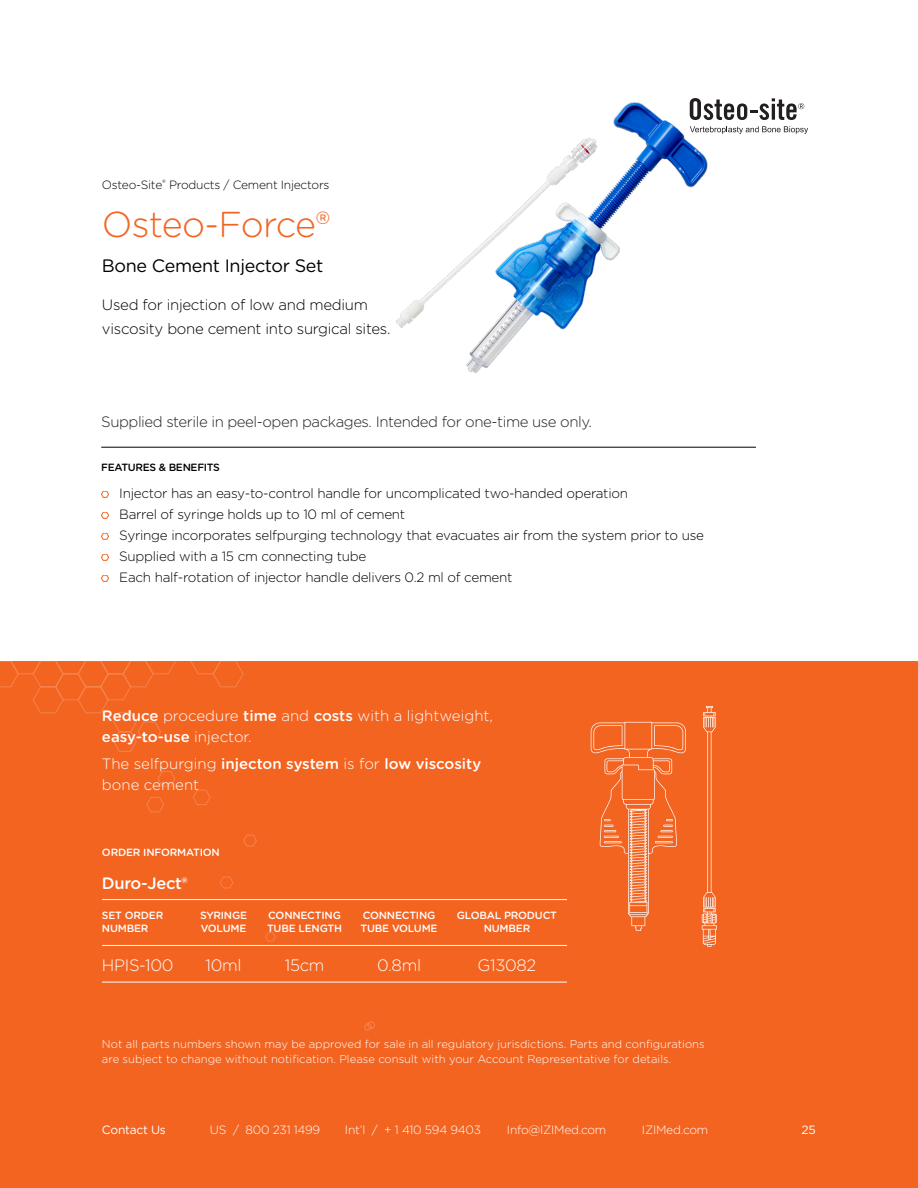
<style>
.page{position:relative;width:918px;height:1188px;background:#fff}
.page>*{position:absolute;margin:0;border:0;box-sizing:border-box;transform-origin:0 0}
.t1{font:300 36px "Gotham Rounded";letter-spacing:-.03em;color:#f36421}
.t2{font:18px "Gotham Rounded";letter-spacing:-.02em;color:#000001}
.t3{font:300 16.5px "Gotham Rounded";letter-spacing:-.02em;color:#fff}
.t4{font:500 16.5px "Gotham Rounded";letter-spacing:-.02em;color:#fff}
.t5{font:300 15px/21px "Gotham Rounded";color:#fff}
.t6{font:300 15px/24px "Gotham Rounded";letter-spacing:-.02em;color:#000001}
.t7{font:300 15px "Gotham Rounded";letter-spacing:-.03em;color:#231f20}
.t8{font:300 13.5px/21px "Gotham Rounded";letter-spacing:-.02em;color:#000001}
.t9{font:300 12px "Gotham Rounded";letter-spacing:-.02em;color:#fff}
.t10{font:300 12px "Gotham Rounded";letter-spacing:-.02em;color:#000001}
.t11{font:12px "Gotham Rounded";letter-spacing:-.02em;color:#fff}
.t12{font:300 11.25px/15px "Gotham Rounded";color:#fff}
.t13{font:500 10.5px "Gotham Rounded";letter-spacing:-.02em;color:#fff}
.t14{font:500 10.5px "Gotham Rounded";letter-spacing:-.03em;color:#000001}
.s1{color:#000001}
.s2{font-weight:500}
</style>
<div class="page">
<div style="left:0;top:662px;width:918px;height:526px;background:#f36421"></div>
<svg style="left:0;top:662px;width:375px;height:368px"></svg>
<img style="left:395px;top:102px;width:313px;height:271px">
<hr style="left:101px;top:447px;width:655px;height:1px;background:#000001">
<svg style="left:101px;top:491px;width:8px;height:7px"></svg>
<svg style="left:101px;top:512px;width:8px;height:7px"></svg>
<svg style="left:101px;top:533px;width:8px;height:7px"></svg>
<svg style="left:101px;top:554px;width:8px;height:7px"></svg>
<svg style="left:101px;top:575px;width:8px;height:7px"></svg>
<hr style="left:102px;top:899px;width:465px;height:1px;background:#fff">
<hr style="left:102px;top:945px;width:465px;height:1px;background:#fff">
<hr style="left:102px;top:982px;width:465px;height:1px;background:#fff">
<svg style="left:702px;top:706px;width:15px;height:241px"></svg>
<svg style="left:591px;top:722px;width:95px;height:209px"></svg>
<svg style="left:690px;top:98px;width:114px;height:22px"></svg>
<svg style="left:690px;top:126px;width:118px;height:8px"></svg>
<p class="t10" style="left:102px;top:176px;width:229px">Osteo-Site<sup>®</sup> Products / Cement Injectors</p>
<h1 class="t1" style="left:102px;top:200px;width:230px">Osteo-Force®</h1>
<h2 class="t2" style="left:102px;top:253px;width:223px">Bone Cement Injector Set</h2>
<p class="t6" style="left:102px;top:292px;width:290px">Used for injection of low and medium viscosity bone cement into surgical sites.</p>
<p class="t7" style="left:101px;top:412px;width:492px">Supplied sterile in peel-open packages. Intended for one-time use only<span class="s1">.</span></p>
<p class="t14" style="left:101px;top:459px;width:120px">FEATURES &amp; BENEFITS</p>
<p class="t8" style="left:119px;top:482px;width:586px">Injector has an easy-to-control handle for uncomplicated two-handed operation<br>Barrel of syringe holds up to 10 ml of cement<br>Syringe incorporates selfpurging technology that evacuates air from the system prior to use Supplied with a 15 cm connecting tube<br>Each half-rotation of injector handle delivers 0.2 ml of cement</p>
<p class="t5" style="left:102px;top:704px;width:393px"><span class="s2">Reduce</span> procedure <span class="s2">time</span> and <span class="s2">costs</span> with a lightweight, <span class="s2">easy-to-use</span> injector.</p>
<p class="t5" style="left:102px;top:753px;width:381px">The selfpurging <span class="s2">injecton system</span> is for <span class="s2">low viscosity </span>bone cement</p>
<p class="t13" style="left:102px;top:844px;width:119px">ORDER INFORMATION</p>
<p class="t4" style="left:102px;top:871px;width:87px">Duro-Ject®</p>
<p class="t13" style="left:102px;top:907px;width:63px">SET ORDER</p>
<p class="t13" style="left:200px;top:907px;width:49px">SYRINGE</p>
<p class="t13" style="left:268px;top:907px;width:74px">CONNECTING</p>
<p class="t13" style="left:363px;top:907px;width:74px">CONNECTING</p>
<p class="t13" style="left:457px;top:907px;width:102px">GLOBAL PRODUCT</p>
<p class="t13" style="left:102px;top:921px;width:48px">NUMBER</p>
<p class="t13" style="left:201px;top:921px;width:47px">VOLUME</p>
<p class="t13" style="left:267px;top:921px;width:77px">TUBE LENGTH</p>
<p class="t13" style="left:361px;top:921px;width:79px">TUBE VOLUME</p>
<p class="t13" style="left:484px;top:921px;width:48px">NUMBER</p>
<p class="t3" style="left:102px;top:954px;width:73px">HPIS-100</p>
<p class="t3" style="left:206px;top:954px;width:38px">10ml</p>
<p class="t3" style="left:285px;top:954px;width:41px">15cm</p>
<p class="t3" style="left:377px;top:954px;width:46px">0.8ml</p>
<p class="t3" style="left:478px;top:954px;width:60px">G13082</p>
<p class="t12" style="left:102px;top:1036px;width:604px">Not all parts numbers shown may be approved for sale in all regulatory jurisdictions. Parts and configurations are subject to change without notification. Please consult with your Account Representative for details.</p>
<p class="t11" style="left:102px;top:1122px;width:65px">Contact Us</p>
<p class="t9" style="left:210px;top:1122px;width:112px">US / 800 231 1499</p>
<p class="t9" style="left:345px;top:1122px;width:138px">Int’l / + 1 410 594 9403</p>
<p class="t9" style="left:507px;top:1122px;width:101px">Info@IZIMed.com</p>
<p class="t9" style="left:642px;top:1122px;width:68px">IZIMed.com</p>
<p class="t11" style="left:801px;top:1122px;width:16px">25</p>
</div>
